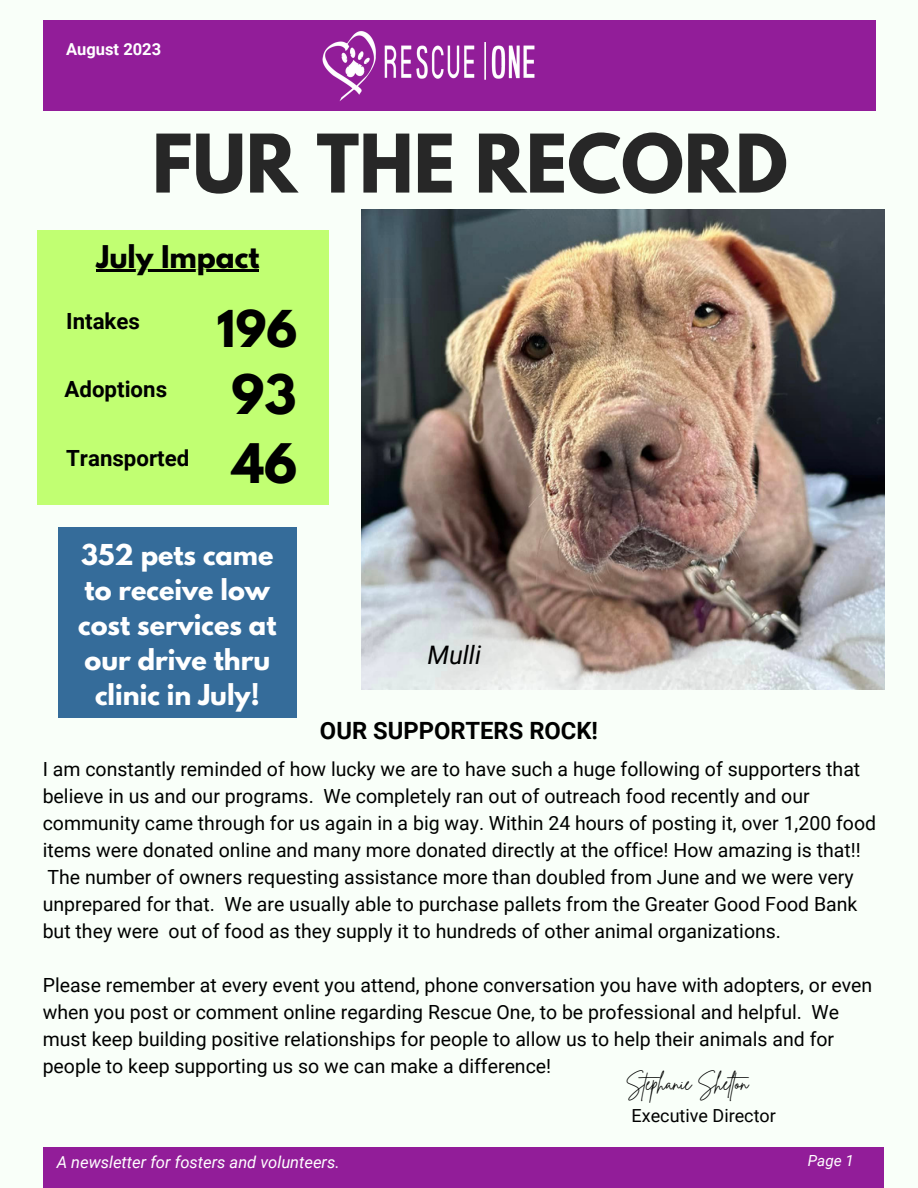
<style>
.page{position:relative;width:918px;height:1188px;background:#f9fff9}
.page>*{position:absolute;margin:0;border:0;box-sizing:border-box;transform-origin:0 0}
.t1{font:700 71.55px "League Spartan";color:#272727}
.t2{font:700 48.3px "League Spartan";color:#000}
.t3{font:700 45px "League Spartan";color:#000}
.t4{font:700 27.75px "League Spartan";color:#000}
.t5{font:700 25.5px/34.8px "League Spartan";color:#fff;text-align:center}
.t6{font:italic 25.5px "Roboto";color:#000}
.t7{font:700 23.85px "Roboto";color:#000}
.t8{font:700 22.2px "Roboto";color:#000}
.t9{font:19.5px/27px "Roboto";color:#000}
.t10{font:19.5px "Brittany Signature";color:#000}
.t11{font:18px "Roboto";color:#000}
.t12{font:italic 16.5px "Roboto";color:#fff}
.t13{font:700 16.5px "Roboto";color:#fff}
.t14{font:italic 15.3px "Roboto";color:#fff}
</style>
<div class="page">
<img style="left:361px;top:210px;width:523px;height:480px">
<div style="left:38px;top:230px;width:291px;height:275px;background:#c1ff72"></div>
<div style="left:43px;top:20px;width:832px;height:90px;background:#921d99"></div>
<img style="left:305px;top:31px;width:245px;height:80px">
<div style="left:43px;top:1147px;width:841px;height:41px;background:#921d99"></div>
<hr style="left:96px;top:270px;width:163px;height:2px;background:#000">
<div style="left:58px;top:527px;width:238px;height:191px;background:#356c9a"></div>
<p class="t13" style="left:66px;top:40px;width:96px">August 2023</p>
<p class="t1" style="left:152px;top:128px;width:637px">FUR THE RECORD</p>
<p class="t4" style="left:96px;top:243px;width:164px">July Impact</p>
<p class="t8" style="left:66px;top:308px;width:75px">Intakes</p>
<p class="t3" style="left:217px;top:306px;width:82px">196</p>
<p class="t2" style="left:231px;top:371px;width:67px">93</p>
<p class="t2" style="left:232px;top:440px;width:67px">46</p>
<p class="t8" style="left:65px;top:377px;width:104px">Adoptions</p>
<p class="t8" style="left:66px;top:445px;width:125px">Transported</p>
<p class="t5" style="left:78px;top:541px;width:200px">352 pets came to receive low cost services at our drive thru clinic in July!</p>
<p class="t6" style="left:427px;top:640px;width:55px">Mulli</p>
<p class="t7" style="left:320px;top:717px;width:280px">OUR SUPPORTERS ROCK!</p>
<p class="t9" style="left:43px;top:756px;width:835px">I am constantly reminded of how lucky we are to have such a huge following of supporters that believe in us and our programs. We completely ran out of outreach food recently and our community came through for us again in a big way. Within 24 hours of posting it, over 1,200 food items were donated online and many more donated directly at the office! How amazing is that!!<br>The number of owners requesting assistance more than doubled from June and we were very unprepared for that. We are usually able to purchase pallets from the Greater Good Food Bank but they were out of food as they supply it to hundreds of other animal organizations.</p>
<p class="t9" style="left:43px;top:972px;width:831px">Please remember at every event you attend, phone conversation you have with adopters, or even when you post or comment online regarding Rescue One, to be professional and helpful. We must keep building positive relationships for people to allow us to help their animals and for people to keep supporting us so we can make a difference!</p>
<p class="t10" style="left:626px;top:1071px;width:130px">Stephanie Shelton</p>
<p class="t11" style="left:632px;top:1106px;width:146px">Executive Director</p>
<p class="t12" style="left:57px;top:1153px;width:285px">A newsletter for fosters and volunteers.</p>
<p class="t14" style="left:808px;top:1152px;width:48px">Page 1</p>
</div>
